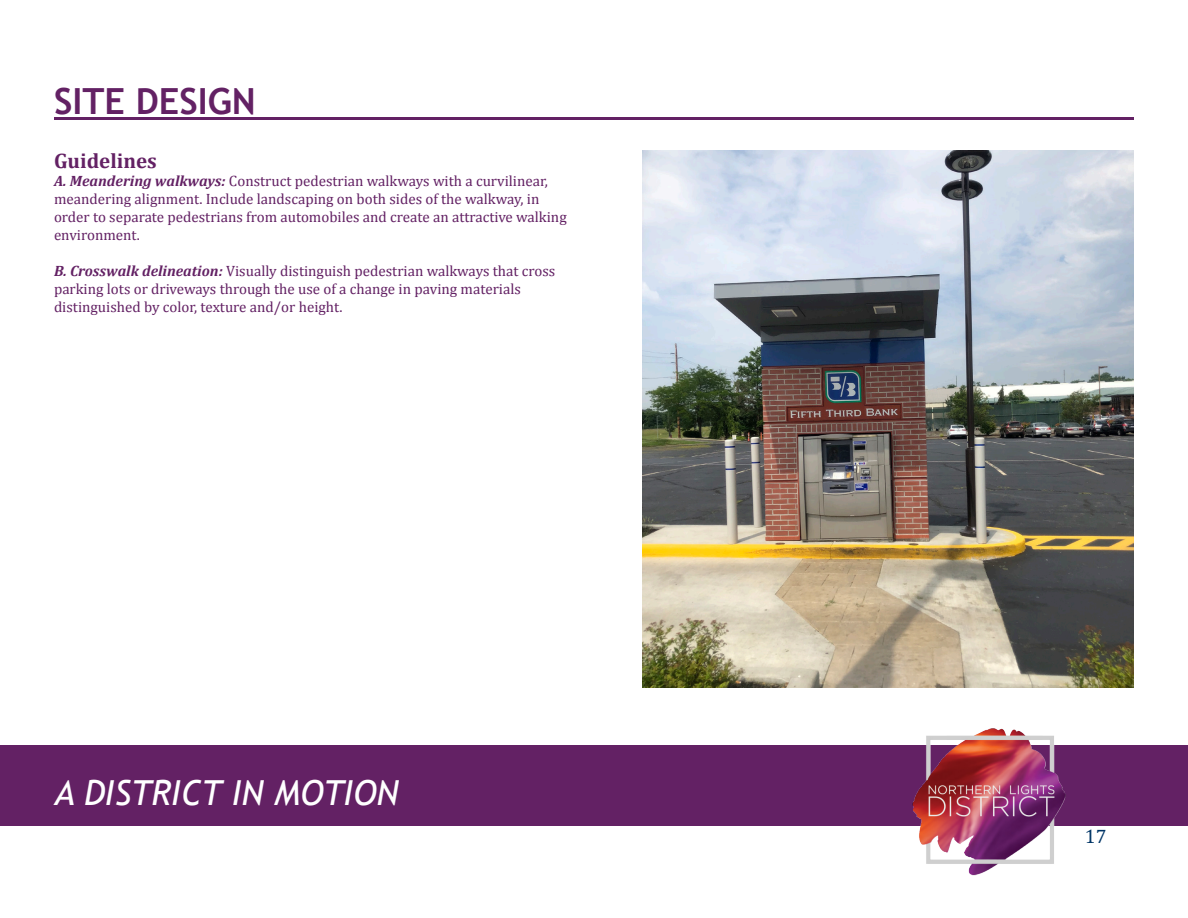
<style>
.page{position:relative;width:1188px;height:918px;background:#fff}
.page>*{position:absolute;margin:0;border:0;box-sizing:border-box;transform-origin:0 0}
.t1{font:700 36px "Trebuchet MS";color:#632164}
.t2{font:italic 34.5px "Trebuchet MS";color:#fff}
.t3{font:700 21px "Cambria";color:#632164}
.t4{font:19.5px "Cambria";color:#003566}
.t5{font:15px/18px "Cambria";color:#632164}
.s1{font-weight:700;font-style:italic}
</style>
<div class="page">
<div style="left:0;top:745px;width:1188px;height:81px;background:#632164"></div>
<img style="left:912px;top:728px;width:154px;height:148px">
<hr style="left:54px;top:117px;width:1080px;height:3px;background:#632164">
<img style="left:643px;top:151px;width:491px;height:536px">
<p class="t1" style="left:54px;top:79px;width:203px">SITE DESIGN</p>
<p class="t3" style="left:54px;top:146px;width:104px">Guidelines</p>
<p class="t5" style="left:54px;top:171px;width:514px"><span class="s1">A. Meandering walkways:</span> Construct pedestrian walkways with a curvilinear, meandering alignment. Include landscaping on both sides of the walkway, in order to separate pedestrians from automobiles and create an attractive walking environment.</p>
<p class="t5" style="left:54px;top:261px;width:503px"><span class="s1">B. Crosswalk delineation:</span> Visually distinguish pedestrian walkways that cross parking lots or driveways through the use of a change in paving materials distinguished by color, texture and/or height.</p>
<h2 class="t2" style="left:54px;top:772px;width:346px">A DISTRICT IN MOTION</h2>
<h3 class="t4" style="left:1085px;top:825px;width:23px">17</h3>
</div>
